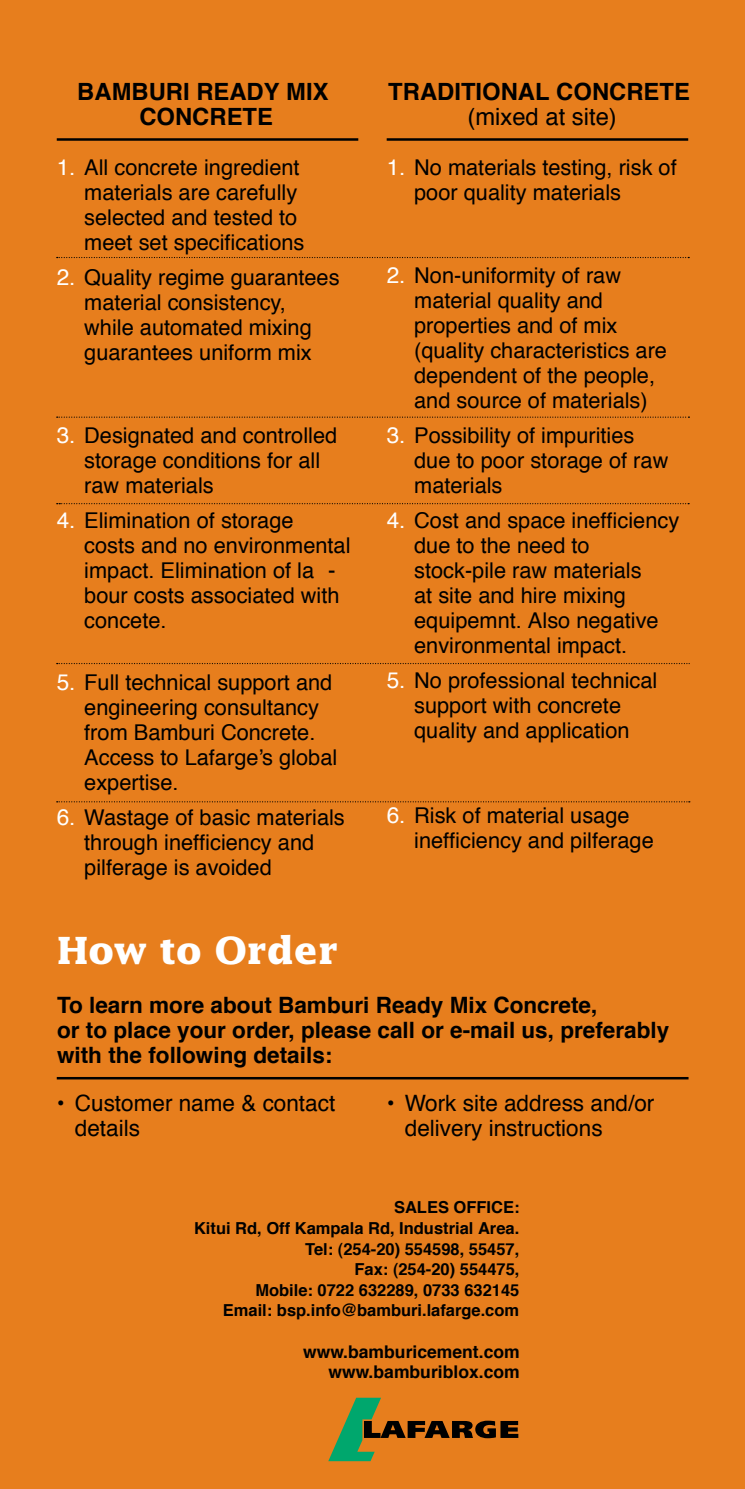
<style>
.page{position:relative;width:745px;height:1489px;background:#fff}
.page>*{position:absolute;margin:0;border:0;box-sizing:border-box;transform-origin:0 0}
.t1{font:700 37.5px "Lucida";color:#fff}
.t2{font:700 23.75px/25px "Helvetica";color:#000;text-align:center}
.t3{font:23.75px "Helvetica";color:#000}
.t4{font:700 22.5px/25px "Helvetica";color:#000}
.t5{font:22.5px/25px "Helvetica";color:#000}
.t6{font:21.75px/25px "Helvetica";color:#000}
.t7{font:700 17.5px/20.8px "Helvetica";color:#000;text-align:right}
.t8{font:700 16.5px/20.5px "Helvetica";color:#000;text-align:right}
.s1{font-size:22.5px;color:#fff}
.s2{font-size:22.5px}
</style>
<div class="page">
<div style="left:0;top:0;width:744px;height:1488px;background:#e77e1d"></div>
<hr style="left:57px;top:1076px;width:631px;height:3px;background:#000">
<hr style="left:57px;top:138px;width:301px;height:3px;background:#000">
<svg style="left:57px;top:257px;width:631px;height:1px"></svg>
<svg style="left:57px;top:416px;width:632px;height:2px"></svg>
<svg style="left:57px;top:503px;width:631px;height:1px"></svg>
<svg style="left:57px;top:663px;width:632px;height:1px"></svg>
<svg style="left:57px;top:801px;width:632px;height:1px"></svg>
<hr style="left:386px;top:138px;width:301px;height:3px;background:#000">
<svg style="left:329px;top:1397px;width:189px;height:63px"></svg>
<p class="t2" style="left:77px;top:79px;width:252px">BAMBURI READY MIX<br>CONCRETE</p>
<p class="t6" style="left:84px;top:156px;width:222px;text-indent:-27px"><span class="s1">1.</span> All concrete ingredient materials are carefully selected and tested to meet set specifications</p>
<p class="t6" style="left:84px;top:266px;width:257px;text-indent:-27px"><span class="s1">2.</span> Quality regime guarantees material consistency, while automated mixing guarantees uniform mix</p>
<p class="t6" style="left:84px;top:423px;width:254px;text-indent:-27px"><span class="s1">3.</span> Designated and controlled storage conditions for all raw materials</p>
<p class="t6" style="left:84px;top:508px;width:267px;text-indent:-27px"><span class="s1">4.</span> Elimination of storage<br>costs and no environmental impact. Elimination of la <span class="s2">- </span>bour costs associated with concete.</p>
<p class="t6" style="left:84px;top:671px;width:254px;text-indent:-27px"><span class="s1">5.</span> Full technical support and engineering consultancy from Bamburi Concrete.<br>Access to Lafarge’s global expertise.</p>
<p class="t6" style="left:84px;top:806px;width:262px;text-indent:-27px"><span class="s1">6.</span> Wastage of basic materials through inefficiency and pilferage is avoided</p>
<h1 class="t1" style="left:57px;top:927px;width:283px">How to Order</h1>
<p class="t2" style="left:388px;top:79px;width:303px">TRADITIONAL CONCRETE</p>
<p class="t3" style="left:467px;top:98px;width:151px">(mixed at site)</p>
<p class="t6" style="left:414px;top:156px;width:264px;text-indent:-27px"><span class="s1">1.</span> No materials testing, risk of poor quality materials</p>
<p class="t6" style="left:414px;top:263px;width:254px;text-indent:-27px"><span class="s1">2.</span> Non-uniformity of raw material quality and properties and of mix (quality characteristics are dependent of the people, and source of materials)</p>
<p class="t6" style="left:414px;top:423px;width:255px;text-indent:-27px"><span class="s1">3.</span> Possibility of impurities due to poor storage of raw materials</p>
<p class="t6" style="left:414px;top:508px;width:266px;text-indent:-27px"><span class="s1">4.</span> Cost and space inefficiency due to the need to stock-pile raw materials<br>at site and hire mixing equipemnt. Also negative environmental impact.</p>
<p class="t6" style="left:386px;top:668px;width:272px;text-align:center"><span class="s1">5.</span> No professional technical support with concrete quality and application</p>
<p class="t6" style="left:414px;top:803px;width:241px;text-indent:-27px"><span class="s1">6.</span> Risk of material usage inefficiency and pilferage</p>
<p class="t4" style="left:57px;top:992px;width:613px">To learn more about Bamburi Ready Mix Concrete,<br>or to place your order, please call or e-mail us, preferably with the following details:</p>
<p class="t5" style="left:75px;top:1091px;width:262px;text-indent:-18px">• Customer name &amp; contact details</p>
<p class="t5" style="left:404px;top:1091px;width:251px;text-indent:-18px">• Work site address and/or delivery instructions</p>
<p class="t8" style="left:194px;top:1197px;width:327px">SALES OFFICE:<br>Kitui Rd, Off Kampala Rd, Industrial Area.<br>Tel: (254-20) 554598, 55457,<br>Fax: (254-20) 554475,<br>Mobile: 0722 632289, 0733 632145<br>Email: bsp.info@bamburi.lafarge.com</p>
<p class="t7" style="left:303px;top:1341px;width:218px">www.bamburicement.com www.bamburiblox.com</p>
</div>
